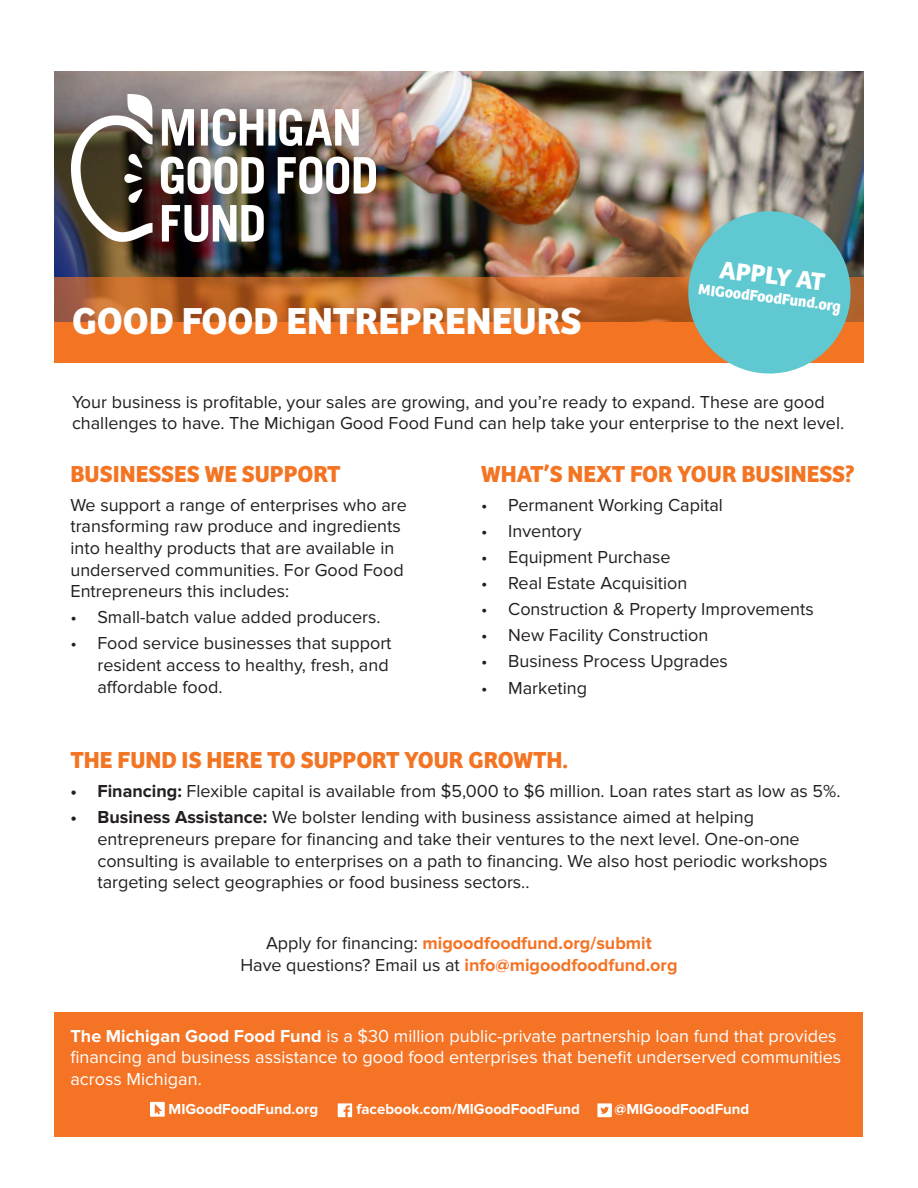
<style>
.page{position:relative;width:918px;height:1188px;background:#fff}
.page>*{position:absolute;margin:0;border:0;box-sizing:border-box;transform-origin:0 0}
.t1{font:700 39px "Bree";color:#fff}
.Paragraph_Style_3{font:700 25.65px "Bree";color:#fff}
.t2{font:700 24px "Bree";color:#f37524}
.Paragraph_Style_1{font:18px/21.6px "Proxima Nova";color:#231f20}
.Paragraph_Style_3-2{font:18px/21.6px "Proxima Nova";color:#231f20}
.Paragraph_Style_3-3{font:18px/21.6px "Proxima Nova";color:#fff}
.Paragraph_Style_3-4{font:700 18px "Proxima Nova";color:#f47325}
.Paragraph_Style_3-5{font:700 15.75px "Bree";color:#fff}
.t3{font:700 15px "Proxima Nova";color:#fff}
.s1{font-weight:700}
.s2{font-weight:400;color:#231f20}
.s3{font-weight:700;color:#f47325}
</style>
<div class="page">
<img style="left:54px;top:72px;width:810px;height:205px">
<div style="left:55px;top:1012px;width:808px;height:125px;background:#f47325"></div>
<div style="left:54px;top:322px;width:810px;height:41px;background:#f37524"></div>
<svg style="left:54px;top:277px;width:810px;height:45px;background:#bd682d"></svg>
<svg style="left:683px;top:206px;width:172px;height:168px;background:#79b8b5"></svg>
<img style="left:72px;top:95px;width:304px;height:146px">
<svg style="left:338px;top:1103px;width:14px;height:14px"></svg>
<svg style="left:597px;top:1103px;width:15px;height:14px"></svg>
<svg style="left:150px;top:1102px;width:15px;height:15px"></svg>
<p class="t1" style="left:72px;top:297px;width:511px">GOOD FOOD ENTREPRENEURS</p>
<p class="Paragraph_Style_3" style="left:722px;top:254px;width:107px;rotate:7deg">APPLY AT</p>
<p class="Paragraph_Style_3-5" style="left:700px;top:279px;width:145px;rotate:7deg">MIGoodFoodFund.org</p>
<p class="Paragraph_Style_3-2" style="left:72px;top:391px;width:774px">Your business is profitable, your sales are growing, and you’re ready to expand. These are good challenges to have. The Michigan Good Food Fund can help take your enterprise to the next level.</p>
<p class="t2" style="left:70px;top:459px;width:272px">BUSINESSES WE SUPPORT</p>
<p class="Paragraph_Style_1" style="left:70px;top:494px;width:338px">We support a range of enterprises who are transforming raw produce and ingredients into healthy products that are available in underserved communities. For Good Food Entrepreneurs this includes:</p>
<p class="Paragraph_Style_1" style="left:70px;top:607px;width:312px">• Small-batch value added producers.</p>
<p class="Paragraph_Style_1" style="left:97px;top:633px;width:296px;text-indent:-27px">• Food service businesses that support resident access to healthy, fresh, and affordable food.</p>
<p class="t2" style="left:481px;top:459px;width:375px">WHAT’S NEXT FOR YOUR BUSINESS?</p>
<p class="Paragraph_Style_1" style="left:481px;top:494px;width:243px">• Permanent Working Capital</p>
<p class="Paragraph_Style_1" style="left:481px;top:520px;width:102px">• Inventory</p>
<p class="Paragraph_Style_1" style="left:481px;top:547px;width:191px">• Equipment Purchase</p>
<p class="Paragraph_Style_1" style="left:481px;top:573px;width:208px">• Real Estate Acquisition</p>
<p class="Paragraph_Style_1" style="left:481px;top:599px;width:334px">• Construction &amp; Property Improvements</p>
<p class="Paragraph_Style_1" style="left:481px;top:625px;width:229px">• New Facility Construction</p>
<p class="Paragraph_Style_1" style="left:481px;top:651px;width:248px">• Business Process Upgrades</p>
<p class="Paragraph_Style_1" style="left:481px;top:677px;width:107px">• Marketing</p>
<p class="t2" style="left:70px;top:746px;width:499px">THE FUND IS HERE TO SUPPORT YOUR GROWTH.</p>
<p class="Paragraph_Style_1" style="left:70px;top:781px;width:772px"><span class="s1">• Financing:</span> Flexible capital is available from $5,000 to $6 million. Loan rates start as low as 5%.</p>
<p class="Paragraph_Style_1" style="left:97px;top:807px;width:732px;text-indent:-27px"><span class="s1">• Business Assistance:</span> We bolster lending with business assistance aimed at helping entrepreneurs prepare for financing and take their ventures to the next level. One-on-one consulting is available to enterprises on a path to financing. We also host periodic workshops targeting select geographies or food business sectors..</p>
<p class="Paragraph_Style_3-4" style="left:266px;top:933px;width:387px"><span class="s2">Apply for financing:</span> migoodfoodfund.org/submit</p>
<p class="Paragraph_Style_3-2" style="left:240px;top:954px;width:439px">Have questions? Email us at <span class="s3">info@migoodfoodfund.org</span></p>
<p class="Paragraph_Style_3-3" style="left:70px;top:1025px;width:772px"><span class="s1">The Michigan Good Food Fund</span> is a $30 million public-private partnership loan fund that provides financing and business assistance to good food enterprises that benefit underserved communities across Michigan.</p>
<p class="t3" style="left:169px;top:1100px;width:151px">MIGoodFoodFund.org</p>
<p class="t3" style="left:357px;top:1100px;width:225px">facebook.com/MIGoodFoodFund</p>
<p class="t3" style="left:615px;top:1100px;width:136px">@MIGoodFoodFund</p>
</div>
